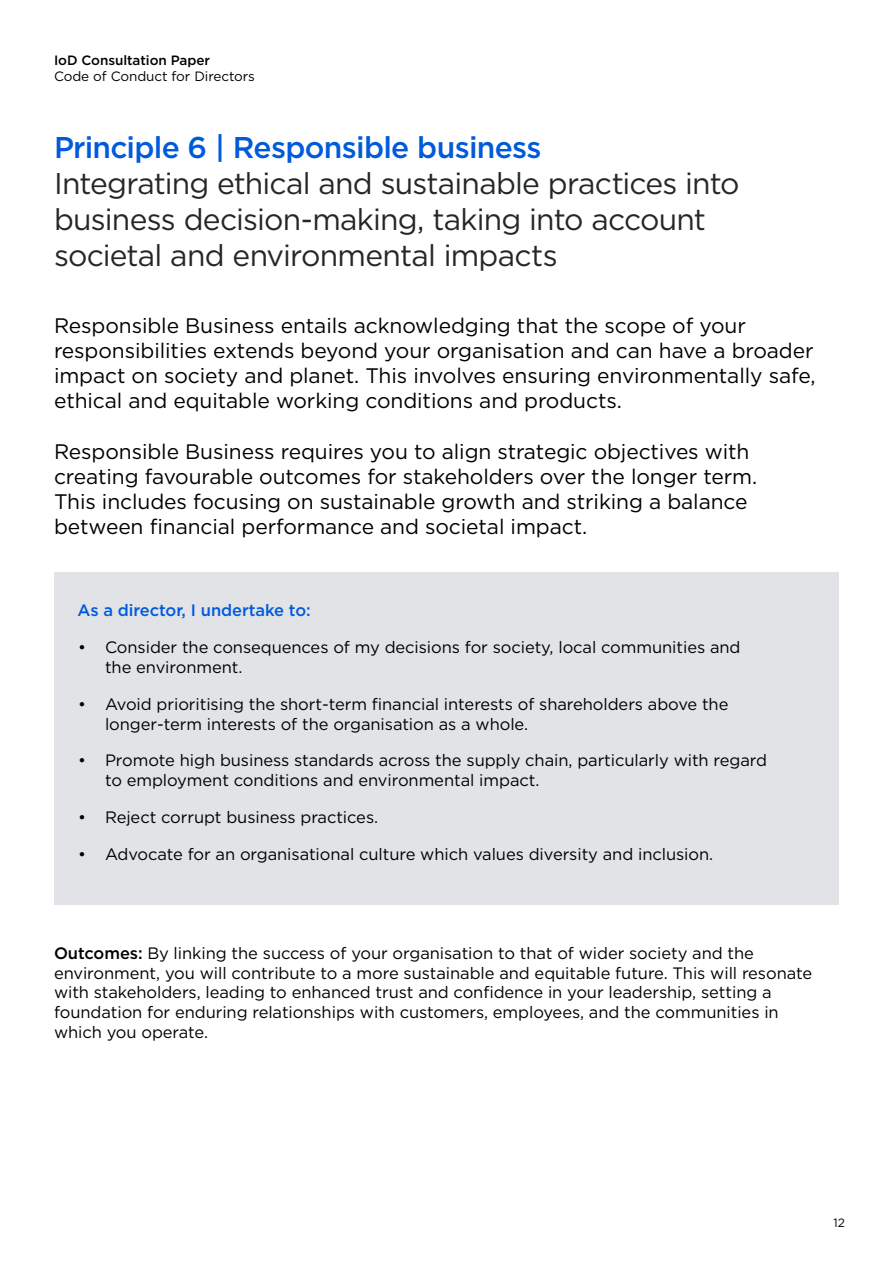
<style>
.page{position:relative;width:893px;height:1263px;background:#fff}
.page>*{position:absolute;margin:0;border:0;box-sizing:border-box;transform-origin:0 0}
.t1{font:30px/36px "Gotham";letter-spacing:-.025em;color:#24272a}
.t2{font:500 30px "Gotham";letter-spacing:-.025em;color:#005adc}
.t3{font:21px/25.2px "Gotham";letter-spacing:-.005em;color:#000}
.t4{font:16.5px/19.8px "Gotham";letter-spacing:-.005em;color:#000}
.t5{font:500 16.5px "Gotham";letter-spacing:-.005em;color:#005adc}
.t6{font:13.5px "Gotham";letter-spacing:-.005em;color:#000}
.t7{font:500 13.5px "Gotham";letter-spacing:-.005em;color:#000}
.t8{font:12px "Gotham";color:#000}
.s1{font-weight:500}
</style>
<div class="page">
<div style="left:54px;top:572px;width:785px;height:333px;background:#e1e3e6"></div>
<p class="t7" style="left:54px;top:51px;width:158px">IoD Consultation Paper</p>
<p class="t6" style="left:54px;top:68px;width:202px">Code of Conduct for Directors</p>
<h1 class="t2" style="left:54px;top:128px;width:489px">Principle 6 | Responsible business</h1>
<h1 class="t1" style="left:54px;top:165px;width:687px">Integrating ethical and sustainable practices into business decision-making, taking into account societal and environmental impacts</h1>
<p class="t3" style="left:54px;top:312px;width:763px">Responsible Business entails acknowledging that the scope of your responsibilities extends beyond your organisation and can have a broader impact on society and planet. This involves ensuring environmentally safe, ethical and equitable working conditions and products.</p>
<p class="t3" style="left:54px;top:438px;width:705px">Responsible Business requires you to align strategic objectives with creating favourable outcomes for stakeholders over the longer term.<br>This includes focusing on sustainable growth and striking a balance between financial performance and societal impact.</p>
<p class="t5" style="left:77px;top:600px;width:235px">As a director, I undertake to:</p>
<p class="t4" style="left:105px;top:637px;width:637px;text-indent:-27px">• Consider the consequences of my decisions for society, local communities and the environment.</p>
<p class="t4" style="left:105px;top:694px;width:625px;text-indent:-27px">• Avoid prioritising the short-term financial interests of shareholders above the longer-term interests of the organisation as a whole.</p>
<p class="t4" style="left:105px;top:750px;width:663px;text-indent:-27px">• Promote high business standards across the supply chain, particularly with regard to employment conditions and environmental impact.</p>
<p class="t4" style="left:78px;top:807px;width:302px">• Reject corrupt business practices.</p>
<p class="t4" style="left:78px;top:844px;width:637px">• Advocate for an organisational culture which values diversity and inclusion.</p>
<p class="t4" style="left:54px;top:943px;width:760px"><span class="s1">Outcomes:</span> By linking the success of your organisation to that of wider society and the environment, you will contribute to a more sustainable and equitable future. This will resonate with stakeholders, leading to enhanced trust and confidence in your leadership, setting a foundation for enduring relationships with customers, employees, and the communities in which you operate.</p>
<p class="t8" style="left:833px;top:1215px;width:13px">12</p>
</div>
